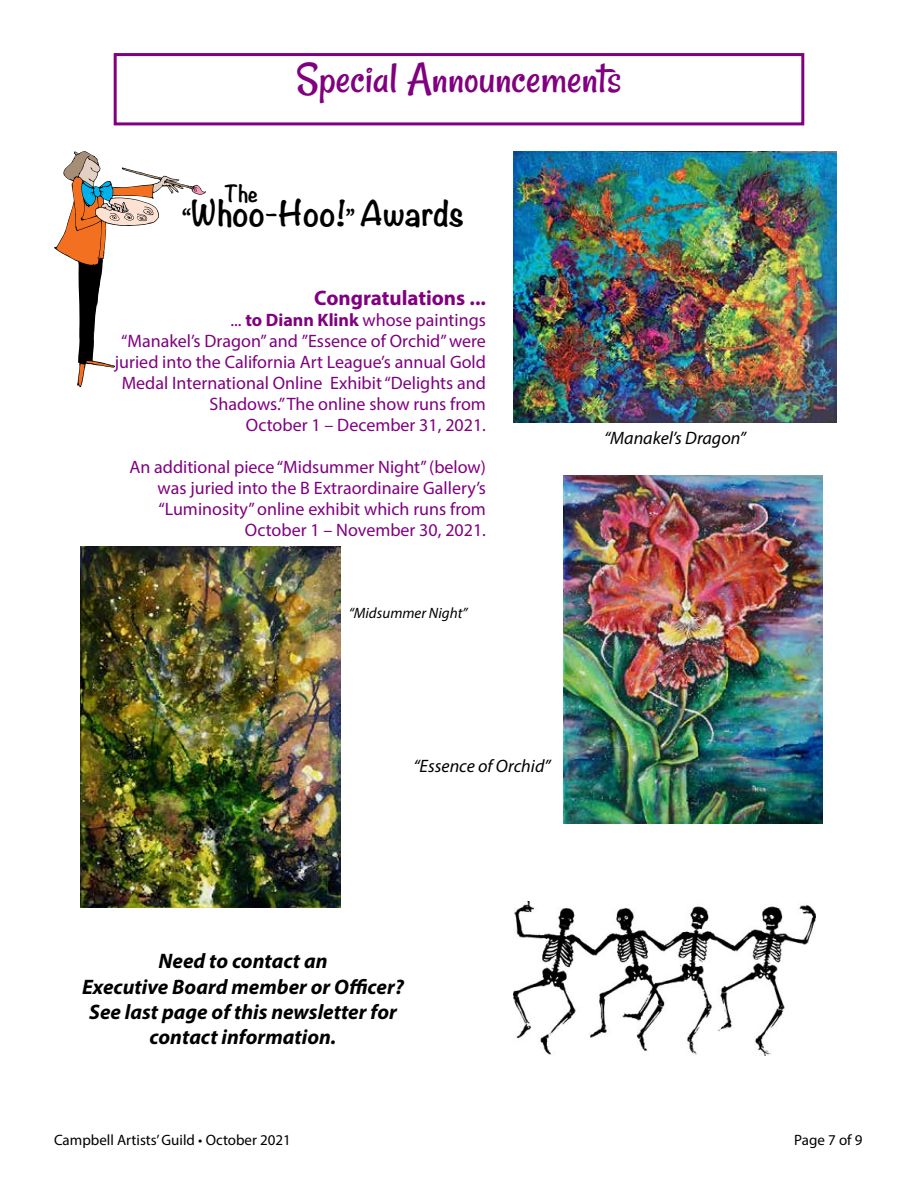
<style>
.page{position:relative;width:918px;height:1188px;background:#fff}
.page>*{position:absolute;margin:0;border:0;box-sizing:border-box;transform-origin:0 0}
.t1{font:45px "Rancho";color:#800080}
.t2{font:700 31.5px "Noteworthy";color:#000}
.t3{font:italic 700 21px/25.2px "Myriad Pro";color:#000;text-align:center}
.t4{font:700 21px "Myriad Pro";color:#800080}
.t5{font:700 21px "Noteworthy";color:#000}
.t6{font:18px/21px "Myriad Pro";color:#800080;text-align:right}
.t7{font:italic 18px "Myriad Pro";color:#000}
.t8{font:15px "Myriad Pro";color:#000}
.t9{font:italic 15px "Myriad Pro";color:#000}
.s1{font-size:21px}
.s2{font-weight:700}
</style>
<div class="page">
<img style="left:513px;top:902px;width:302px;height:154px">
<div style="left:114px;top:53px;width:690px;height:72px;border:3px solid #800080"></div>
<svg style="left:54px;top:151px;width:152px;height:237px"></svg>
<img style="left:564px;top:476px;width:259px;height:347px">
<img style="left:513px;top:152px;width:324px;height:270px">
<img style="left:81px;top:546px;width:259px;height:362px">
<h1 class="t1" style="left:296px;top:52px;width:327px">Special Announcements</h1>
<p class="t5" style="left:225px;top:175px;width:35px">The</p>
<h2 class="t2" style="left:183px;top:185px;width:283px"><span class="s1">“</span>Whoo-Hoo!<span class="s1">”</span> Awards</h2>
<p class="t4" style="left:314px;top:285px;width:173px">Congratulations ...</p>
<p class="t6" style="left:115px;top:309px;width:373px">... <span class="s2">to Diann Klink</span> whose paintings<br>“Manakel’s Dragon” and ”Essence of Orchid” were juried into the California Art League’s annual Gold Medal International Online Exhibit “Delights and Shadows.” The online show runs from<br>October 1 – December 31, 2021.</p>
<p class="t6" style="left:129px;top:457px;width:358px">An additional piece “Midsummer Night” (below) was juried into the B Extraordinaire Gallery’s “Luminosity” online exhibit which runs from October 1 – November 30, 2021.</p>
<p class="t9" style="left:349px;top:604px;width:121px">“Midsummer Night”</p>
<p class="t7" style="left:604px;top:427px;width:143px">“Manakel’s Dragon”</p>
<p class="t7" style="left:413px;top:754px;width:139px">“Essence of Orchid”</p>
<p class="t3" style="left:82px;top:948px;width:323px">Need to contact an<br>Executive Board member or Officer?<br>See last page of this newsletter for contact information.</p>
<p class="t8" style="left:54px;top:1131px;width:239px">Campbell Artists’ Guild • October 2021</p>
<p class="t8" style="left:794px;top:1131px;width:70px">Page 7 of 9</p>
</div>
